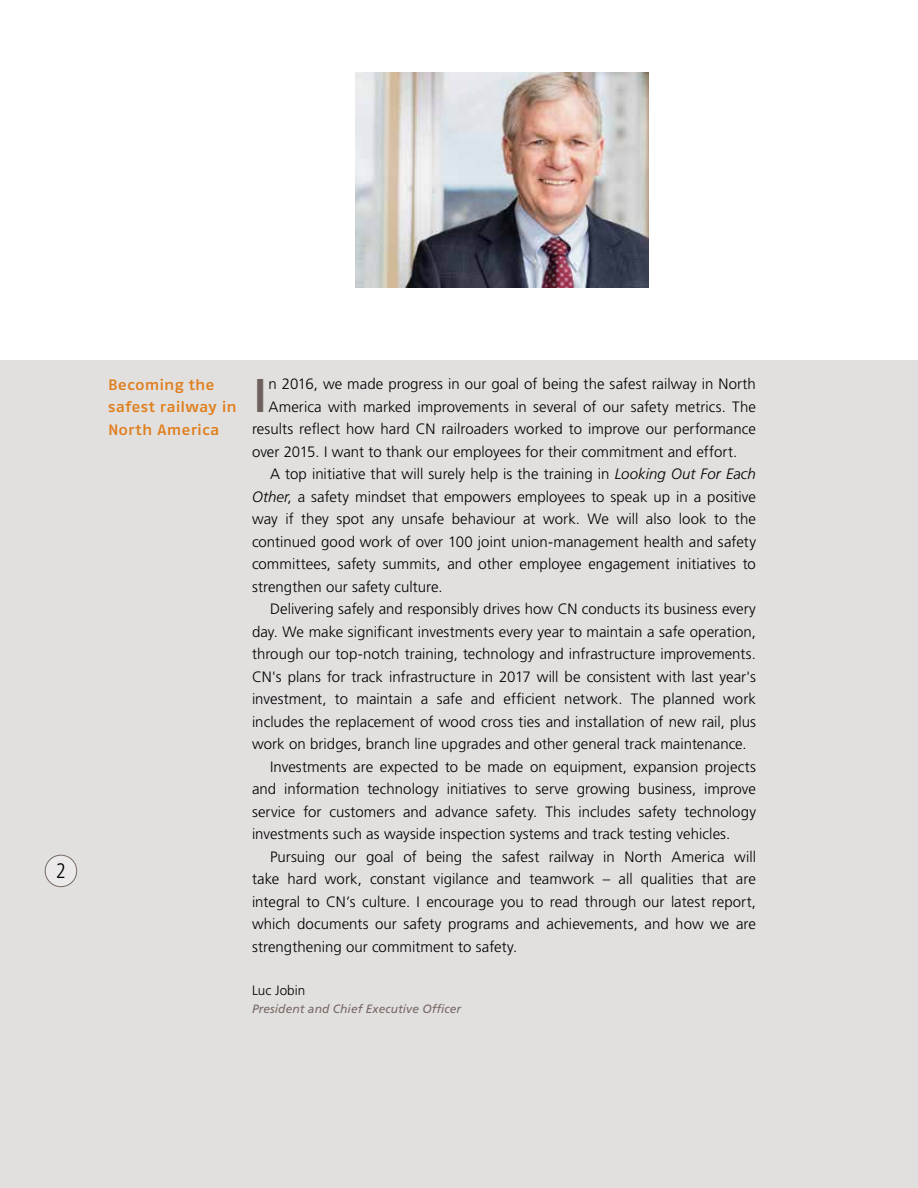
<style>
.page{position:relative;width:918px;height:1188px;background:#fff}
.page>*{position:absolute;margin:0;border:0;box-sizing:border-box;transform-origin:0 0}
.t1{font:47.1px "Fago Ex Med Tf Caps";color:#6e615d}
.t2{font:300 condensed 21px "Frutiger LT Std";color:#000}
.t3{font:300 15px "Frutiger LT Std";letter-spacing:.005em;color:#000}
.t4{font:15px/22.5px "Fago Ex Med Tf";letter-spacing:.005em;color:#df7e1c}
.t5{font:300 13.5px "Frutiger LT Std";color:#000}
.t6{font:italic 12px "Frutiger LT Std";letter-spacing:.005em;color:#776964}
.s1{font-style:italic}
</style>
<div class="page">
<div style="left:0;top:360px;width:918px;height:828px;background:#e2e0df"></div>
<div style="left:45px;top:855px;width:32px;height:32px;background:#ebe9e9;border-radius:50%"></div>
<div style="left:45px;top:855px;width:32px;height:32px;border:1px solid #776964;border-radius:50%"></div>
<img style="left:356px;top:72px;width:292px;height:216px">
<h2 class="t2" style="left:56px;top:859px;width:12px">2</h2>
<p class="t4" style="left:108px;top:373px;width:130px">Becoming the safest railway in<br>North America</p>
<h1 class="t1" style="left:252px;top:367px;width:18px">I</h1>
<p class="t3" style="left:269px;top:376px;width:489px">n 2016, we made progress in our goal of being the safest railway in North</p>
<p class="t3" style="left:269px;top:398px;width:489px">America with marked improvements in several of our safety metrics. The</p>
<p class="t3" style="left:252px;top:421px;width:505px">results reflect how hard CN railroaders worked to improve our performance</p>
<p class="t3" style="left:252px;top:443px;width:487px">over 2015. I want to thank our employees for their commitment and effort.</p>
<p class="t3" style="left:270px;top:466px;width:487px">A top initiative that will surely help is the training in <span class="s1">Looking Out For Each</span></p>
<p class="t3" style="left:252px;top:488px;width:506px"><span class="s1">Other</span>, a safety mindset that empowers employees to speak up in a positive</p>
<p class="t3" style="left:252px;top:511px;width:505px">way if they spot any unsafe behaviour at work. We will also look to the</p>
<p class="t3" style="left:252px;top:533px;width:506px">continued good work of over 100 joint union-management health and safety</p>
<p class="t3" style="left:252px;top:556px;width:505px">committees, safety summits, and other employee engagement initiatives to</p>
<p class="t3" style="left:252px;top:578px;width:192px">strengthen our safety culture.</p>
<p class="t3" style="left:270px;top:601px;width:487px">Delivering safely and responsibly drives how CN conducts its business every</p>
<p class="t3" style="left:252px;top:623px;width:505px">day. We make significant investments every year to maintain a safe operation,</p>
<p class="t3" style="left:252px;top:646px;width:506px">through our top-notch training, technology and infrastructure improvements.</p>
<p class="t3" style="left:252px;top:668px;width:505px">CN's plans for track infrastructure in 2017 will be consistent with last year's</p>
<p class="t3" style="left:252px;top:691px;width:505px">investment, to maintain a safe and efficient network. The planned work</p>
<p class="t3" style="left:252px;top:713px;width:506px">includes the replacement of wood cross ties and installation of new rail, plus</p>
<p class="t3" style="left:252px;top:736px;width:496px">work on bridges, branch line upgrades and other general track maintenance.</p>
<p class="t3" style="left:270px;top:758px;width:488px">Investments are expected to be made on equipment, expansion projects</p>
<p class="t3" style="left:252px;top:781px;width:505px">and information technology initiatives to serve growing business, improve</p>
<p class="t3" style="left:252px;top:803px;width:505px">service for customers and advance safety. This includes safety technology</p>
<p class="t3" style="left:252px;top:826px;width:480px">investments such as wayside inspection systems and track testing vehicles.</p>
<p class="t3" style="left:270px;top:848px;width:488px">Pursuing our goal of being the safest railway in North America will</p>
<p class="t3" style="left:252px;top:871px;width:505px">take hard work, constant vigilance and teamwork – all qualities that are</p>
<p class="t3" style="left:252px;top:893px;width:506px">integral to CN’s culture. I encourage you to read through our latest report,</p>
<p class="t3" style="left:252px;top:916px;width:506px">which documents our safety programs and achievements, and how we are</p>
<p class="t3" style="left:252px;top:938px;width:267px">strengthening our commitment to safety.</p>
<p class="t5" style="left:252px;top:983px;width:55px">Luc Jobin</p>
<p class="t6" style="left:252px;top:1002px;width:211px">President and Chief Executive Officer</p>
</div>
